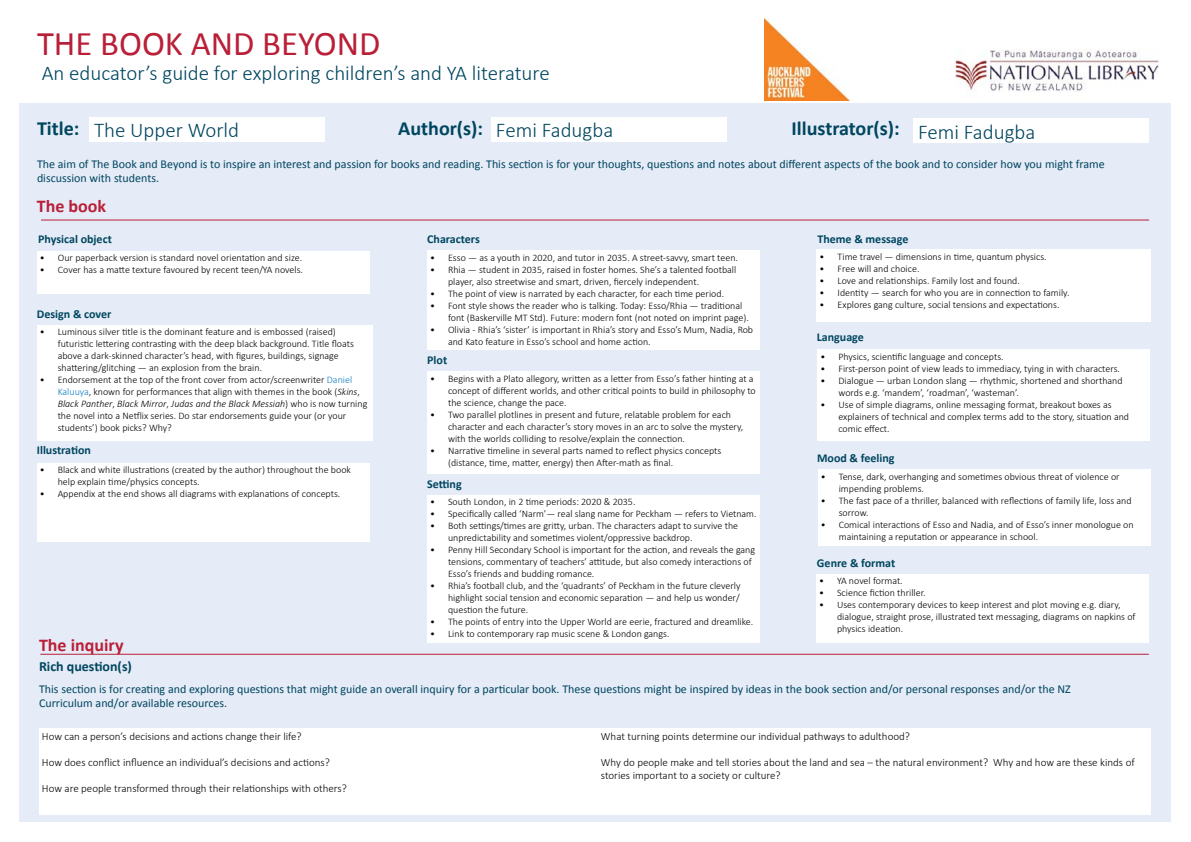
<style>
.page{position:relative;width:1191px;height:842px;background:#fff}
.page>*{position:absolute;margin:0;border:0;box-sizing:border-box;transform-origin:0 0}
.t1{font:34.6px "Calibri";color:#ba1f38}
.t2{font:300 21px "Calibri";color:#00465f}
.t3{font:700 20.1px "Calibri";color:#00465f}
.t4{font:700 18px "Calibri";color:#ba1f38}
.H7{font:700 14px "Calibri";color:#00465f}
.Body_text_no_tab{font:12px/14.4px "Calibri";color:#00465f}
.t5{font:700 12px "Calibri";color:#00465f}
.General_text{font:300 11px/13.2px "Calibri";color:#000}
.t6{font:300 10px/12px "Calibri";color:#000}
.s1{color:#0e7dc2}
.s2{font-style:italic}
</style>
<div class="page">
<div style="left:20px;top:103px;width:1151px;height:719px;background:#e5ebf7"></div>
<div style="left:89px;top:117px;width:236px;height:24px;background:#fff"></div>
<div style="left:491px;top:117px;width:235px;height:24px;background:#fff"></div>
<div style="left:913px;top:119px;width:235px;height:24px;background:#fff"></div>
<hr style="left:41px;top:220px;width:1108px;height:1px;background:#ba1f38">
<hr style="left:40px;top:654px;width:1108px;height:1px;background:#ba1f38">
<div style="left:39px;top:729px;width:1111px;height:86px;background:#fff"></div>
<div style="left:816px;top:574px;width:332px;height:68px;background:#fff"></div>
<div style="left:818px;top:469px;width:332px;height:77px;background:#fff"></div>
<div style="left:817px;top:349px;width:333px;height:92px;background:#fff"></div>
<div style="left:816px;top:249px;width:334px;height:73px;background:#fff"></div>
<div style="left:427px;top:495px;width:333px;height:147px;background:#fff"></div>
<div style="left:427px;top:371px;width:333px;height:103px;background:#fff"></div>
<div style="left:427px;top:251px;width:333px;height:99px;background:#fff"></div>
<div style="left:37px;top:463px;width:332px;height:79px;background:#fff"></div>
<div style="left:37px;top:325px;width:335px;height:115px;background:#fff"></div>
<div style="left:37px;top:251px;width:333px;height:42px;background:#fff"></div>
<img style="left:764px;top:18px;width:85px;height:83px">
<img style="left:954px;top:49px;width:205px;height:42px">
<h1 class="t1" style="left:37px;top:21px;width:345px">THE BOOK AND BEYOND</h1>
<h2 class="t2" style="left:42px;top:60px;width:509px">An educator’s guide for exploring children’s and YA literature</h2>
<h3 class="t3" style="left:37px;top:116px;width:44px">Title:</h3>
<h2 class="t2" style="left:94px;top:117px;width:147px">The Upper World</h2>
<h3 class="t3" style="left:398px;top:115px;width:86px">Author(s):</h3>
<h3 class="t3" style="left:791px;top:116px;width:110px">Illustrator(s):</h3>
<p class="Body_text_no_tab" style="left:37px;top:157px;width:1069px">The aim of The Book and Beyond is to inspire an interest and passion for books and reading. This section is for your thoughts, questions and notes about different aspects of the book and to consider how you might frame discussion with students.</p>
<h2 class="t2" style="left:496px;top:117px;width:119px">Femi Fadugba</h2>
<h2 class="t2" style="left:918px;top:119px;width:119px">Femi Fadugba</h2>
<h4 class="t4" style="left:37px;top:194px;width:71px">The book</h4>
<h5 class="t5" style="left:38px;top:231px;width:75px">Physical object</h5>
<h5 class="t5" style="left:427px;top:231px;width:54px">Characters</h5>
<p class="t6" style="left:40px;top:251px;width:264px">• Our paperback version is standard novel orientation and size.</p>
<p class="t6" style="left:40px;top:263px;width:265px">• Cover has a matte texture favoured by recent teen/YA novels.</p>
<h5 class="t5" style="left:37px;top:306px;width:76px">Design &amp; cover</h5>
<p class="t6" style="left:58px;top:326px;width:298px;text-indent:-18px">• Luminous silver title is the dominant feature and is embossed (raised) futuristic lettering contrasting with the deep black background. Title floats above a dark-skinned character’s head, with figures, buildings, signage shattering/glitching — an explosion from the brain.</p>
<p class="t6" style="left:58px;top:374px;width:311px;text-indent:-18px">• Endorsement at the top of the front cover from actor/screenwriter <span class="s1">Daniel Kaluuya</span>, known for performances that align with themes in the book (<span class="s2">Skins</span>, <span class="s2">Black Panther</span>, <span class="s2">Black Mirror</span>, <span class="s2">Judas and the Black Messiah</span>) who is now turning the novel into a Netflix series. Do star endorsements guide your (or your students’) book picks? Why?</p>
<h5 class="t5" style="left:37px;top:443px;width:56px">Illustration</h5>
<p class="t6" style="left:58px;top:463px;width:295px;text-indent:-18px">• Black and white illustrations (created by the author) throughout the book help explain time/physics concepts.</p>
<p class="t6" style="left:40px;top:487px;width:302px">• Appendix at the end shows all diagrams with explanations of concepts.</p>
<h4 class="t4" style="left:39px;top:633px;width:86px">The inquiry</h4>
<p class="t6" style="left:430px;top:251px;width:309px">• Esso — as a youth in 2020, and tutor in 2035. A street-savvy, smart teen.</p>
<p class="t6" style="left:448px;top:263px;width:290px;text-indent:-18px">• Rhia — student in 2035, raised in foster homes. She’s a talented football player, also streetwise and smart, driven, fiercely independent.</p>
<p class="t6" style="left:430px;top:287px;width:295px">• The point of view is narrated by each character, for each time period.</p>
<p class="t6" style="left:448px;top:299px;width:302px;text-indent:-18px">• Font style shows the reader who is talking. Today: Esso/Rhia — traditional font (Baskerville MT Std). Future: modern font (not noted on imprint page).</p>
<p class="t6" style="left:448px;top:323px;width:307px;text-indent:-18px">• Olivia - Rhia’s ‘sister’ is important in Rhia’s story and Esso’s Mum, Nadia, Rob and Kato feature in Esso’s school and home action.</p>
<h5 class="t5" style="left:427px;top:353px;width:21px">Plot</h5>
<p class="t6" style="left:448px;top:372px;width:309px;text-indent:-18px">• Begins with a Plato allegory, written as a letter from Esso’s father hinting at a concept of different worlds, and other critical points to build in philosophy to the science, change the pace.</p>
<p class="t6" style="left:448px;top:408px;width:297px;text-indent:-18px">• Two parallel plotlines in present and future, relatable problem for each character and each character’s story moves in an arc to solve the mystery, with the worlds colliding to resolve/explain the connection.</p>
<p class="t6" style="left:448px;top:444px;width:275px;text-indent:-18px">• Narrative timeline in several parts named to reflect physics concepts (distance, time, matter, energy) then After-math as final.</p>
<h5 class="t5" style="left:427px;top:476px;width:36px">Setting</h5>
<p class="t6" style="left:430px;top:496px;width:207px">• South London, in 2 time periods: 2020 &amp; 2035.</p>
<p class="t6" style="left:430px;top:508px;width:328px">• Specifically called ‘Narm’— real slang name for Peckham — refers to Vietnam.</p>
<p class="t6" style="left:448px;top:520px;width:291px;text-indent:-18px">• Both settings/times are gritty, urban. The characters adapt to survive the unpredictability and sometimes violent/oppressive backdrop.</p>
<p class="t6" style="left:448px;top:544px;width:308px;text-indent:-18px">• Penny Hill Secondary School is important for the action, and reveals the gang tensions, commentary of teachers’ attitude, but also comedy interactions of<br>Esso’s friends and budding romance.</p>
<p class="t6" style="left:448px;top:580px;width:294px;text-align:justify;text-indent:-18px">• Rhia’s football club, and the ‘quadrants’ of Peckham in the future cleverly highlight social tension and economic separation — and help us wonder/ question the future.</p>
<p class="t6" style="left:430px;top:616px;width:325px">• The points of entry into the Upper World are eerie, fractured and dreamlike.</p>
<p class="t6" style="left:430px;top:628px;width:241px">• Link to contemporary rap music scene &amp; London gangs.</p>
<h5 class="t5" style="left:817px;top:231px;width:93px">Theme &amp; message</h5>
<p class="t6" style="left:819px;top:250px;width:228px">• Time travel — dimensions in time, quantum physics.</p>
<p class="t6" style="left:819px;top:262px;width:101px">• Free will and choice.</p>
<p class="t6" style="left:819px;top:274px;width:202px">• Love and relationships. Family lost and found.</p>
<p class="t6" style="left:819px;top:286px;width:251px">• Identity — search for who you are in connection to family.</p>
<p class="t6" style="left:819px;top:298px;width:241px">• Explores gang culture, social tensions and expectations.</p>
<h5 class="t5" style="left:816px;top:330px;width:49px">Language</h5>
<p class="t6" style="left:820px;top:350px;width:185px">• Physics, scientific language and concepts.</p>
<p class="t6" style="left:820px;top:362px;width:301px">• First-person point of view leads to immediacy, tying in with characters.</p>
<p class="t6" style="left:838px;top:374px;width:286px;text-indent:-18px">• Dialogue — urban London slang — rhythmic, shortened and shorthand words e.g. ‘mandem’, ‘roadman’, ‘wasteman’.</p>
<p class="t6" style="left:838px;top:398px;width:292px;text-indent:-18px">• Use of simple diagrams, online messaging format, breakout boxes as explainers of technical and complex terms add to the story, situation and comic effect.</p>
<h5 class="t5" style="left:817px;top:450px;width:79px">Mood &amp; feeling</h5>
<p class="t6" style="left:838px;top:470px;width:282px;text-indent:-18px">• Tense, dark, overhanging and sometimes obvious threat of violence or impending problems.</p>
<p class="t6" style="left:838px;top:494px;width:294px;text-indent:-18px">• The fast pace of a thriller, balanced with reflections of family life, loss and sorrow.</p>
<p class="t6" style="left:838px;top:518px;width:296px;text-indent:-18px">• Comical interactions of Esso and Nadia, and of Esso’s inner monologue on maintaining a reputation or appearance in school.</p>
<h5 class="t5" style="left:817px;top:555px;width:80px">Genre &amp; format</h5>
<p class="t6" style="left:819px;top:574px;width:85px">• YA novel format.</p>
<p class="t6" style="left:819px;top:586px;width:108px">• Science fiction thriller.</p>
<p class="t6" style="left:837px;top:598px;width:300px;text-indent:-18px">• Uses contemporary devices to keep interest and plot moving e.g. diary, dialogue, straight prose, illustrated text messaging, diagrams on napkins of physics ideation.</p>
<p class="H7" style="left:39px;top:658px;width:94px">Rich question(s)</p>
<p class="Body_text_no_tab" style="left:39px;top:682px;width:1033px">This section is for creating and exploring questions that might guide an overall inquiry for a particular book. These questions might be inspired by ideas in the book section and/or personal responses and/or the NZ<br>Curriculum and/or available resources.</p>
<p class="General_text" style="left:42px;top:729px;width:261px">How can a person’s decisions and actions change their life?</p>
<p class="General_text" style="left:42px;top:755px;width:289px">How does conflict influence an individual’s decisions and actions?</p>
<p class="General_text" style="left:42px;top:782px;width:306px">How are people transformed through their relationships with others?</p>
<p class="General_text" style="left:601px;top:729px;width:310px">What turning points determine our individual pathways to adulthood?</p>
<p class="General_text" style="left:601px;top:755px;width:535px">Why do people make and tell stories about the land and sea – the natural environment? Why and how are these kinds of stories important to a society or culture?</p>
</div>
